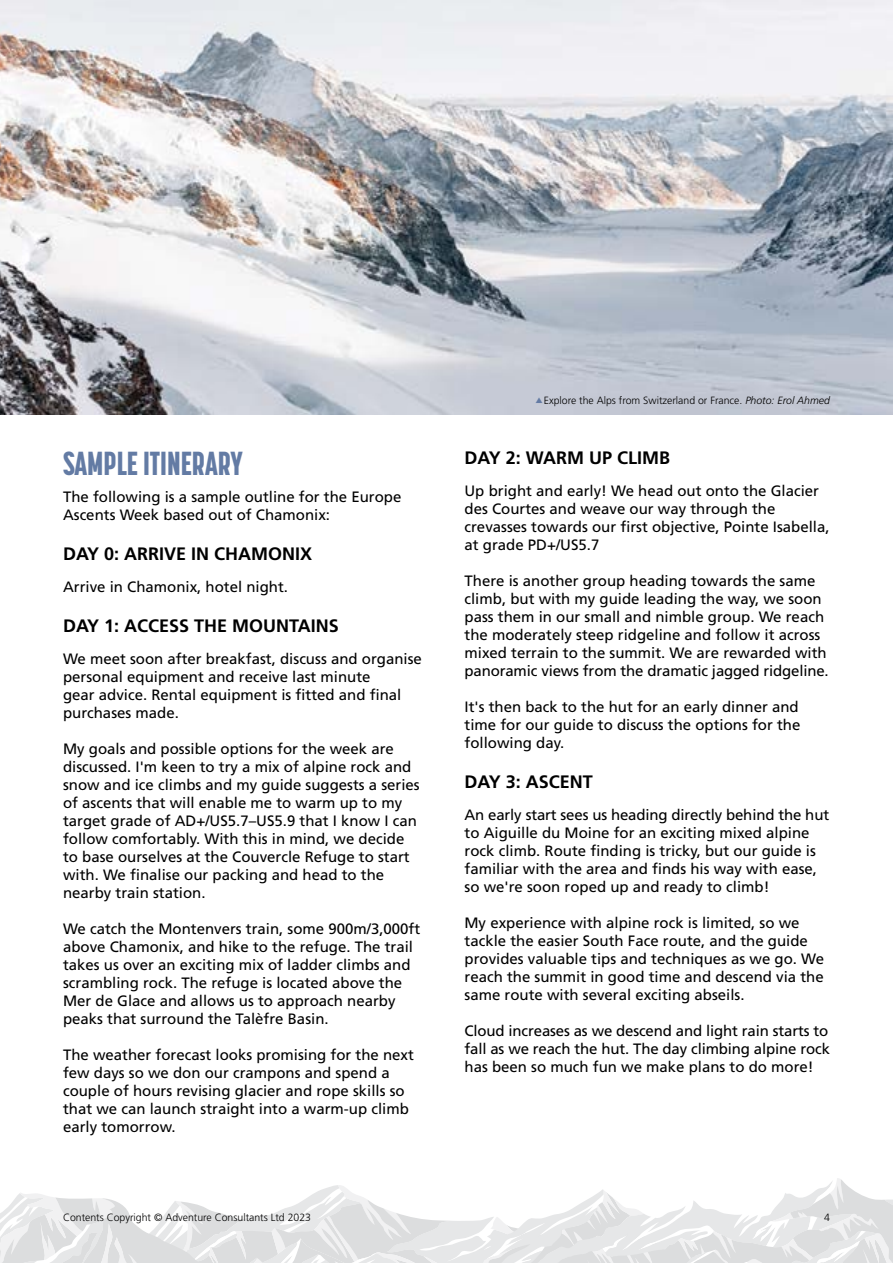
<style>
.page{position:relative;width:893px;height:1263px;background:#fff}
.page>*{position:absolute;margin:0;border:0;box-sizing:border-box;transform-origin:0 0}
.t1{font:800 33px "Korolev Compressed";color:#637ba4}
.t2{font:700 18px "Frutiger LT Std";color:#000}
.t3{font:15px/18px "Frutiger LT Std";color:#000}
.t4{font:300 10.5px "Frutiger LT Std";color:#000}
.s1{font-style:italic}
</style>
<div class="page">
<svg style="left:0;top:1178px;width:893px;height:85px"></svg>
<img style="left:0;top:0;width:893px;height:414px">
<svg style="left:536px;top:397px;width:6px;height:6px"></svg>
<h1 class="t1" style="left:63px;top:444px;width:181px">SAMPLE ITINERARY</h1>
<p class="t3" style="left:63px;top:488px;width:340px">The following is a sample outline for the Europe<br>Ascents Week based out of Chamonix:</p>
<p class="t2" style="left:63px;top:543px;width:251px">DAY 0: ARRIVE IN CHAMONIX</p>
<p class="t3" style="left:63px;top:578px;width:227px">Arrive in Chamonix, hotel night.</p>
<p class="t2" style="left:63px;top:615px;width:277px">DAY 1: ACCESS THE MOUNTAINS</p>
<p class="t3" style="left:63px;top:650px;width:360px">We meet soon after breakfast, discuss and organise personal equipment and receive last minute<br>gear advice. Rental equipment is fitted and final purchases made.</p>
<p class="t3" style="left:63px;top:740px;width:358px">My goals and possible options for the week are discussed. I'm keen to try a mix of alpine rock and snow and ice climbs and my guide suggests a series of ascents that will enable me to warm up to my target grade of AD+/US5.7–US5.9 that I know I can follow comfortably. With this in mind, we decide to base ourselves at the Couvercle Refuge to start with. We finalise our packing and head to the nearby train station.</p>
<p class="t3" style="left:63px;top:920px;width:359px">We catch the Montenvers train, some 900m/3,000ft above Chamonix, and hike to the refuge. The trail takes us over an exciting mix of ladder climbs and scrambling rock. The refuge is located above the Mer de Glace and allows us to approach nearby peaks that surround the Talèfre Basin.</p>
<p class="t3" style="left:63px;top:1046px;width:352px">The weather forecast looks promising for the next few days so we don our crampons and spend a couple of hours revising glacier and rope skills so that we can launch straight into a warm-up climb early tomorrow.</p>
<p class="t4" style="left:544px;top:395px;width:288px">Explore the Alps from Switzerland or France. <span class="s1">Photo: Erol Ahmed</span></p>
<p class="t2" style="left:464px;top:447px;width:207px">DAY 2: WARM UP CLIMB</p>
<p class="t3" style="left:464px;top:482px;width:367px">Up bright and early! We head out onto the Glacier des Courtes and weave our way through the crevasses towards our first objective, Pointe Isabella, at grade PD+/US5.7</p>
<p class="t3" style="left:464px;top:572px;width:366px">There is another group heading towards the same climb, but with my guide leading the way, we soon pass them in our small and nimble group. We reach the moderately steep ridgeline and follow it across mixed terrain to the summit. We are rewarded with panoramic views from the dramatic jagged ridgeline.</p>
<p class="t3" style="left:464px;top:698px;width:337px;text-align:justify">It's then back to the hut for an early dinner and time for our guide to discuss the options for the following day.</p>
<p class="t2" style="left:464px;top:771px;width:130px">DAY 3: ASCENT</p>
<p class="t3" style="left:464px;top:806px;width:366px">An early start sees us heading directly behind the hut to Aiguille du Moine for an exciting mixed alpine rock climb. Route finding is tricky, but our guide is familiar with the area and finds his way with ease, so we're soon roped up and ready to climb!</p>
<p class="t3" style="left:464px;top:914px;width:361px">My experience with alpine rock is limited, so we tackle the easier South Face route, and the guide provides valuable tips and techniques as we go. We reach the summit in good time and descend via the same route with several exciting abseils.</p>
<p class="t3" style="left:464px;top:1022px;width:367px;text-align:justify">Cloud increases as we descend and light rain starts to fall as we reach the hut. The day climbing alpine rock has been so much fun we make plans to do more!</p>
<p class="t4" style="left:63px;top:1211px;width:250px">Contents Copyright © Adventure Consultants Ltd 2023</p>
<p class="t4" style="left:824px;top:1211px;width:7px">4</p>
</div>
